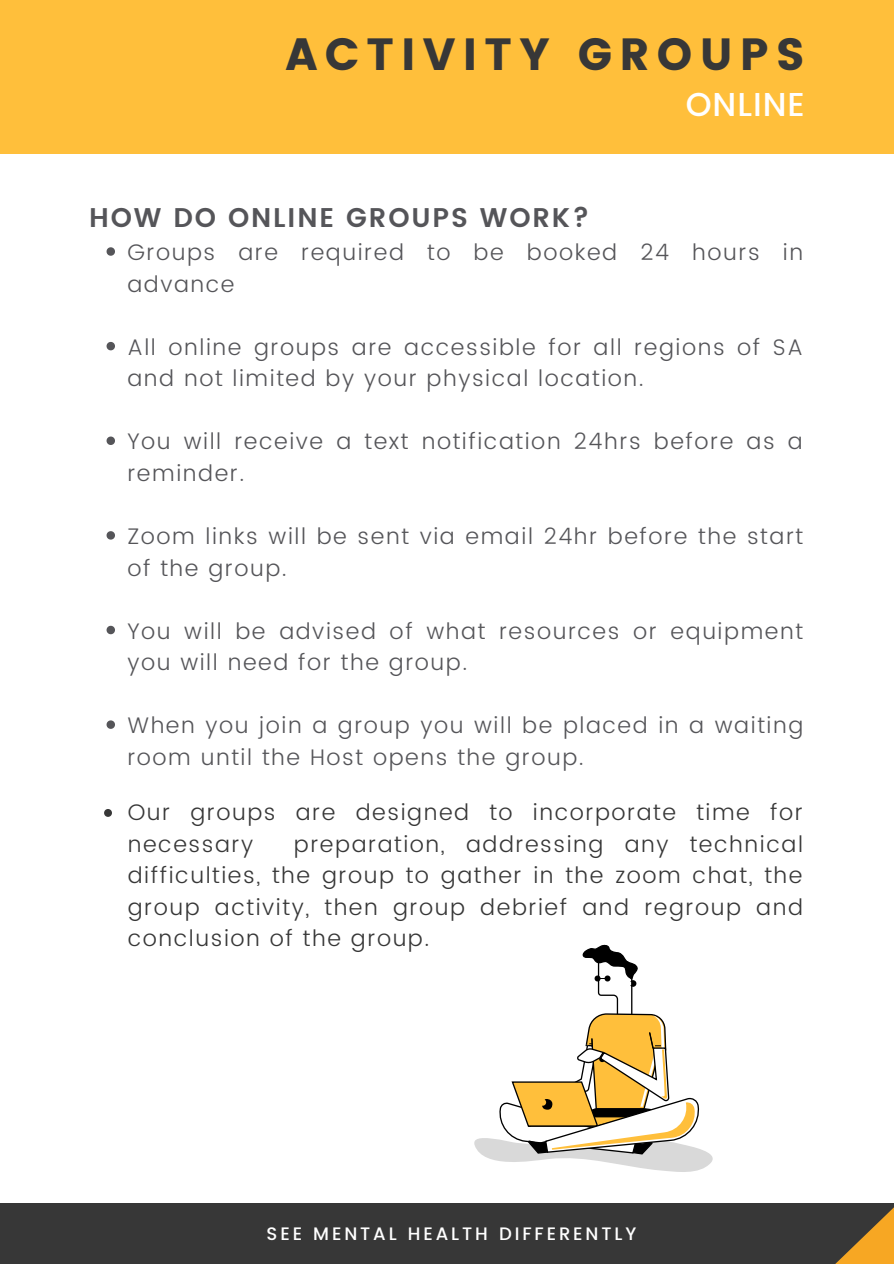
<style>
.page{position:relative;width:894px;height:1264px;background:#fff}
.page>*{position:absolute;margin:0;border:0;box-sizing:border-box;transform-origin:0 0}
.t1{font:45px "Poppins";letter-spacing:.16em;color:#373737}
.t2{font:500 33px "Poppins";letter-spacing:.03em;color:#fff}
.t3{font:600 27px "Poppins";letter-spacing:.07em;color:#555559}
.t4{font:300 22.5px/31.5px "Poppins";letter-spacing:.07em;color:#555559}
.t5{font:300 22.5px/31.5px "Poppins";letter-spacing:.07em;color:#373737}
.t6{font:500 18px "Poppins";letter-spacing:.16em;color:#fff}
</style>
<div class="page">
<div style="left:0;top:1203px;width:893px;height:60px;background:#373737"></div>
<svg style="left:836px;top:1208px;width:57px;height:55px"></svg>
<div style="left:0;top:0;width:893px;height:153px;background:#ffbf3b"></div>
<svg style="left:106px;top:247px;width:9px;height:9px"></svg>
<svg style="left:106px;top:342px;width:9px;height:8px"></svg>
<svg style="left:106px;top:436px;width:9px;height:9px"></svg>
<svg style="left:106px;top:531px;width:9px;height:8px"></svg>
<svg style="left:106px;top:625px;width:9px;height:9px"></svg>
<svg style="left:106px;top:720px;width:9px;height:9px"></svg>
<svg style="left:474px;top:944px;width:239px;height:228px"></svg>
<svg style="left:104px;top:809px;width:8px;height:7px"></svg>
<p class="t1" style="left:285px;top:29px;width:521px">ACTIVITY GROUPS</p>
<p class="t2" style="left:685px;top:85px;width:121px">ONLINE</p>
<p class="t3" style="left:89px;top:202px;width:501px">HOW DO ONLINE GROUPS WORK?</p>
<p class="t4" style="left:127px;top:237px;width:677px">Groups are required to be booked 24 hours in advance</p>
<p class="t4" style="left:127px;top:331px;width:676px">All online groups are accessible for all regions of SA and not limited by your physical location.</p>
<p class="t4" style="left:127px;top:426px;width:676px">You will receive a text notification 24hrs before as a reminder.</p>
<p class="t4" style="left:127px;top:520px;width:677px">Zoom links will be sent via email 24hr before the start of the group.</p>
<p class="t4" style="left:127px;top:615px;width:677px">You will be advised of what resources or equipment you will need for the group.</p>
<p class="t4" style="left:127px;top:710px;width:677px">When you join a group you will be placed in a waiting room until the Host opens the group.</p>
<p class="t5" style="left:128px;top:796px;width:676px">Our groups are designed to incorporate time for necessary</p>
<p class="t5" style="left:128px;top:828px;width:676px;text-align:justify;text-indent:166px">preparation, addressing any technical difficulties, the group to gather in the zoom chat, the group activity, then group debrief and regroup and conclusion of the group.</p>
<p class="t6" style="left:266px;top:1223px;width:371px">SEE MENTAL HEALTH DIFFERENTLY</p>
</div>
